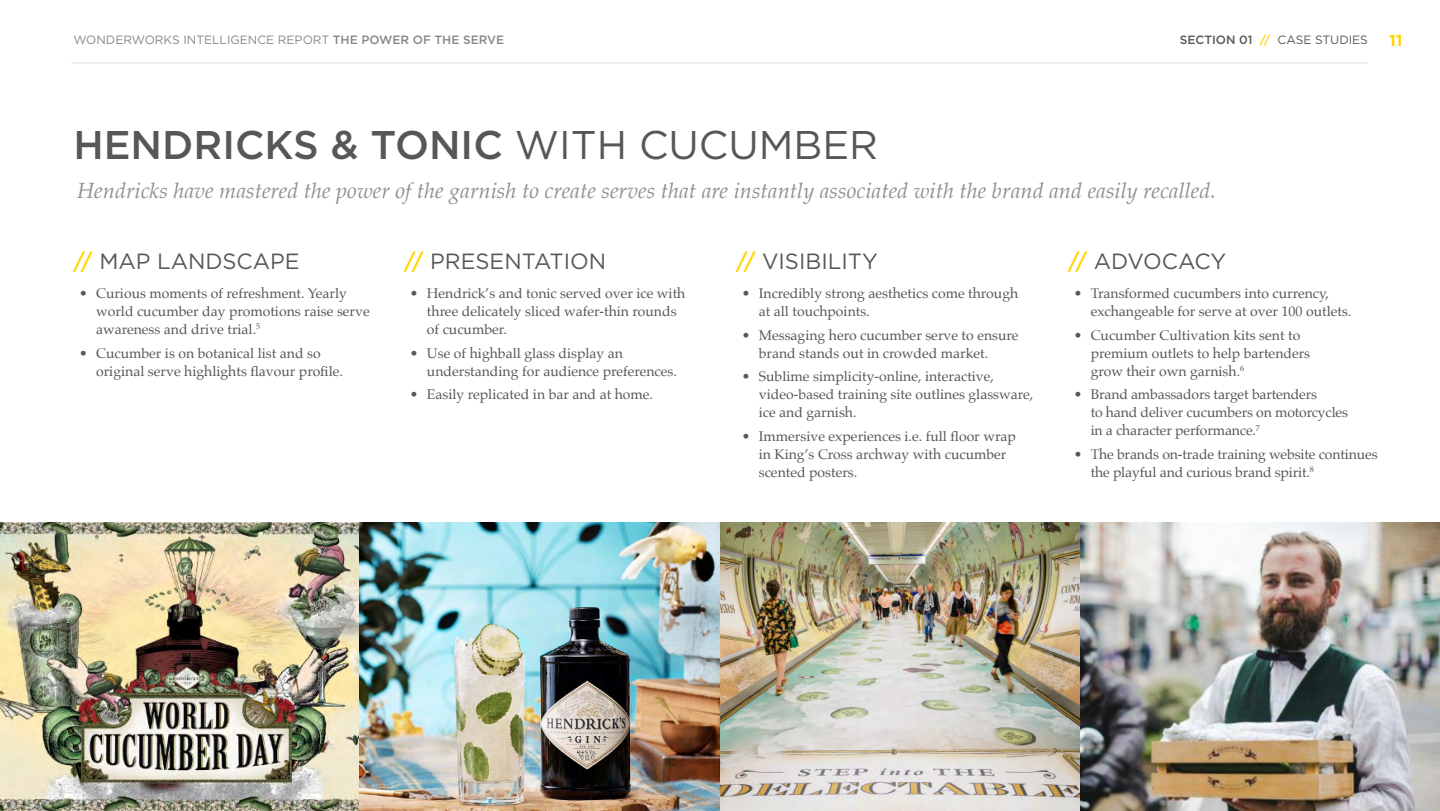
<style>
.page{position:relative;width:1440px;height:811px;background:#fff}
.page>*{position:absolute;margin:0;border:0;box-sizing:border-box;transform-origin:0 0}
.t1{font:500 40px "Gotham HTF";color:#575756}
.t2{font:italic 22px "Palatino";color:#909090}
.t3{font:22px "Gotham HTF";color:#575756}
.t4{font:700 16px "Gotham HTF";color:#ffd500}
.t5{font:14px/18px "Palatino";color:#575756}
.t6{font:12px "Gotham HTF";color:#878787}
.t7{font:12px "Gotham HTF";color:#575756}
.s1{font-weight:500}
.s2{font-weight:500;color:#ffd500}
.s3{font-weight:400}
</style>
<div class="page">
<img style="left:0;top:522px;width:360px;height:289px">
<img style="left:360px;top:522px;width:360px;height:289px">
<img style="left:720px;top:522px;width:360px;height:289px">
<img style="left:1080px;top:522px;width:360px;height:289px">
<hr style="left:71px;top:63px;width:1297px;height:1px;background:#dbdbdb">
<p class="t6" style="left:73px;top:33px;width:432px">WONDERWORKS INTELLIGENCE REPORT <span class="s1">THE POWER OF THE SERVE</span></p>
<p class="t7" style="left:1180px;top:33px;width:190px"><span class="s1">SECTION 01</span> <span class="s2">//</span> CASE STUDIES</p>
<p class="t4" style="left:1389px;top:31px;width:15px">11</p>
<h1 class="t1" style="left:73px;top:122px;width:806px">HENDRICKS &amp; TONIC <span class="s3">WITH CUCUMBER</span></h1>
<h2 class="t2" style="left:77px;top:172px;width:1140px">Hendricks have mastered the power of the garnish to create serves that are instantly associated with the brand and easily recalled.</h2>
<h2 class="t3" style="left:73px;top:249px;width:228px"><span class="s2">//</span> MAP LANDSCAPE</h2>
<p class="t5" style="left:96px;top:284px;width:275px;text-indent:-17px">• Curious moments of refreshment. Yearly world cucumber day promotions raise serve awareness and drive trial.<sup>5</sup></p>
<p class="t5" style="left:96px;top:344px;width:248px;text-indent:-17px">• Cucumber is on botanical list and so original serve highlights flavour profile.</p>
<h2 class="t3" style="left:404px;top:249px;width:203px"><span class="s2">//</span> PRESENTATION</h2>
<p class="t5" style="left:427px;top:284px;width:260px;text-indent:-17px">• Hendrick’s and tonic served over ice with three delicately sliced wafer-thin rounds of cucumber.</p>
<p class="t5" style="left:427px;top:344px;width:252px;text-indent:-17px">• Use of highball glass display an understanding for audience preferences.</p>
<p class="t5" style="left:410px;top:385px;width:245px">• Easily replicated in bar and at home.</p>
<h2 class="t3" style="left:736px;top:249px;width:143px"><span class="s2">//</span> VISIBILITY</h2>
<p class="t5" style="left:759px;top:284px;width:261px;text-indent:-17px">• Incredibly strong aesthetics come through at all touchpoints.</p>
<p class="t5" style="left:759px;top:326px;width:261px;text-indent:-17px">• Messaging hero cucumber serve to ensure brand stands out in crowded market.</p>
<p class="t5" style="left:759px;top:367px;width:276px;text-indent:-17px">• Sublime simplicity-online, interactive, video-based training site outlines glassware, ice and garnish.</p>
<p class="t5" style="left:759px;top:427px;width:259px;text-indent:-17px">• Immersive experiences i.e. full floor wrap in King’s Cross archway with cucumber scented posters.</p>
<h2 class="t3" style="left:1068px;top:249px;width:160px"><span class="s2">//</span> ADVOCACY</h2>
<p class="t5" style="left:1091px;top:284px;width:262px;text-indent:-17px">• Transformed cucumbers into currency, exchangeable for serve at over 100 outlets.</p>
<p class="t5" style="left:1091px;top:326px;width:221px;text-indent:-17px">• Cucumber Cultivation kits sent to premium outlets to help bartenders grow their own garnish.<sup>6</sup></p>
<p class="t5" style="left:1091px;top:385px;width:259px;text-indent:-17px">• Brand ambassadors target bartenders<br>to hand deliver cucumbers on motorcycles in a character performance.<sup>7</sup></p>
<p class="t5" style="left:1091px;top:445px;width:288px;text-indent:-17px">• The brands on-trade training website continues the playful and curious brand spirit.<sup>8</sup></p>
</div>
